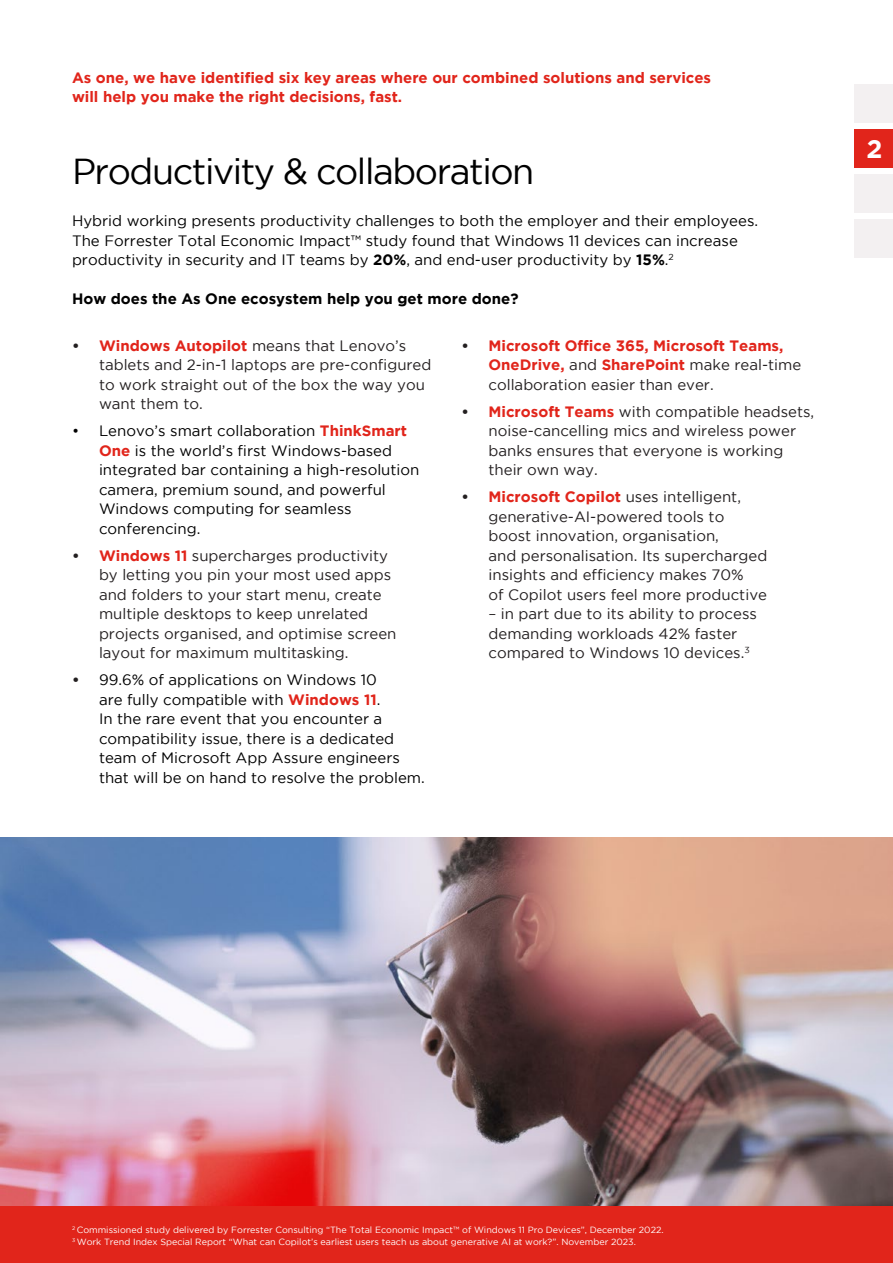
<style>
.page{position:relative;width:893px;height:1263px;background:#fff}
.page>*{position:absolute;margin:0;border:0;box-sizing:border-box;transform-origin:0 0}
.t1{font:36px "Gotham";letter-spacing:-.04em;color:#000}
.t2{font:700 25.65px "Gotham";color:#fff}
.t3{font:15px/19.5px "Gotham";color:#231f20}
.t4{font:15px/19.5px "Gotham";color:#000}
.t5{font:700 15px/19.5px "Gotham";color:#e1251b}
.t6{font:700 15px "Gotham";color:#000}
.t7{font:9px/12px "Gotham";color:#fff}
.s1{font-weight:700}
.s2{font-weight:700;color:#e1251b}
.s3{font-weight:700;color:#231f20}
.s4{color:#231f20}
.s5{font-weight:400;color:#231f20}
</style>
<div class="page">
<img style="left:0;top:837px;width:893px;height:370px">
<div style="left:0;top:1207px;width:893px;height:56px;background:#e1251b"></div>
<div style="left:855px;top:84px;width:38px;height:38px;background:#f3f0f1"></div>
<div style="left:855px;top:129px;width:38px;height:38px;background:#e1251b"></div>
<div style="left:855px;top:174px;width:38px;height:38px;background:#f3f0f1"></div>
<div style="left:855px;top:219px;width:38px;height:38px;background:#f3f0f1"></div>
<p class="t5" style="left:72px;top:68px;width:641px">As one, we have identified six key areas where our combined solutions and services will help you make the right decisions, fast.</p>
<h1 class="t1" style="left:72px;top:151px;width:464px">Productivity &amp; collaboration</h1>
<p class="t4" style="left:72px;top:211px;width:688px">Hybrid working presents productivity challenges to both the employer and their employees.<br>The Forrester Total Economic Impact™ study found that Windows 11 devices can increase productivity in security and IT teams by <span class="s1">20%</span>, and end-user productivity by <span class="s1">15%</span>.<sup>2</sup></p>
<p class="t6" style="left:72px;top:290px;width:448px">How does the As One ecosystem help you get more done?</p>
<p class="t3" style="left:99px;top:335px;width:334px;text-indent:-27px"><span class="s1">•</span> <span class="s2">Windows Autopilot</span> means that Lenovo’s tablets and 2-in-1 laptops are pre-configured to work straight out of the box the way you want them to.</p>
<p class="t4" style="left:99px;top:421px;width:322px;text-indent:-27px">• Lenovo’s smart collaboration <span class="s2">ThinkSmart One</span> is the world’s first Windows-based integrated bar containing a high-resolution camera, premium sound, and powerful Windows computing for seamless conferencing.</p>
<p class="t3" style="left:99px;top:545px;width:299px;text-indent:-27px"><span class="s1">•</span> <span class="s2">Windows 11</span> supercharges productivity by letting you pin your most used apps and folders to your start menu, create multiple desktops to keep unrelated projects organised, and optimise screen layout for maximum multitasking.</p>
<p class="t4" style="left:99px;top:670px;width:327px;text-indent:-27px"><span class="s3">•</span> 99.6% of applications on Windows 10<br>are fully compatible with <span class="s2">Windows 11</span>.<br>In the rare event that you encounter a compatibility issue, there is a dedicated team of Microsoft App Assure engineers that will be on hand to resolve the problem.</p>
<p class="t5" style="left:488px;top:335px;width:314px;text-indent:-27px"><span class="s4">•</span> Microsoft Office 365, Microsoft Teams,<br>OneDrive, <span class="s5">and</span> SharePoint <span class="s5">make real-time collaboration easier than ever.</span></p>
<p class="t3" style="left:488px;top:401px;width:327px;text-indent:-27px"><span class="s1">•</span> <span class="s2">Microsoft Teams</span> with compatible headsets, noise-cancelling mics and wireless power banks ensures that everyone is working their own way.</p>
<p class="t3" style="left:488px;top:487px;width:280px;text-indent:-27px"><span class="s1">•</span> <span class="s2">Microsoft Copilot</span> uses intelligent, generative-AI-powered tools to boost innovation, organisation,<br>and personalisation. Its supercharged insights and efficiency makes 70%<br>of Copilot users feel more productive</p>
<p class="t3" style="left:488px;top:604px;width:270px">– in part due to its ability to process demanding workloads 42% faster compared to Windows 10 devices.<sup>3</sup></p>
<h2 class="t2" style="left:866px;top:134px;width:17px">2</h2>
<p class="t7" style="left:72px;top:1224px;width:593px"><sup>2</sup> Commissioned study delivered by Forrester Consulting “The Total Economic Impact™ of Windows 11 Pro Devices”, December 2022.<br><sup>3</sup> Work Trend Index Special Report “What can Copilot’s earliest users teach us about generative AI at work?”. November 2023.</p>
</div>
